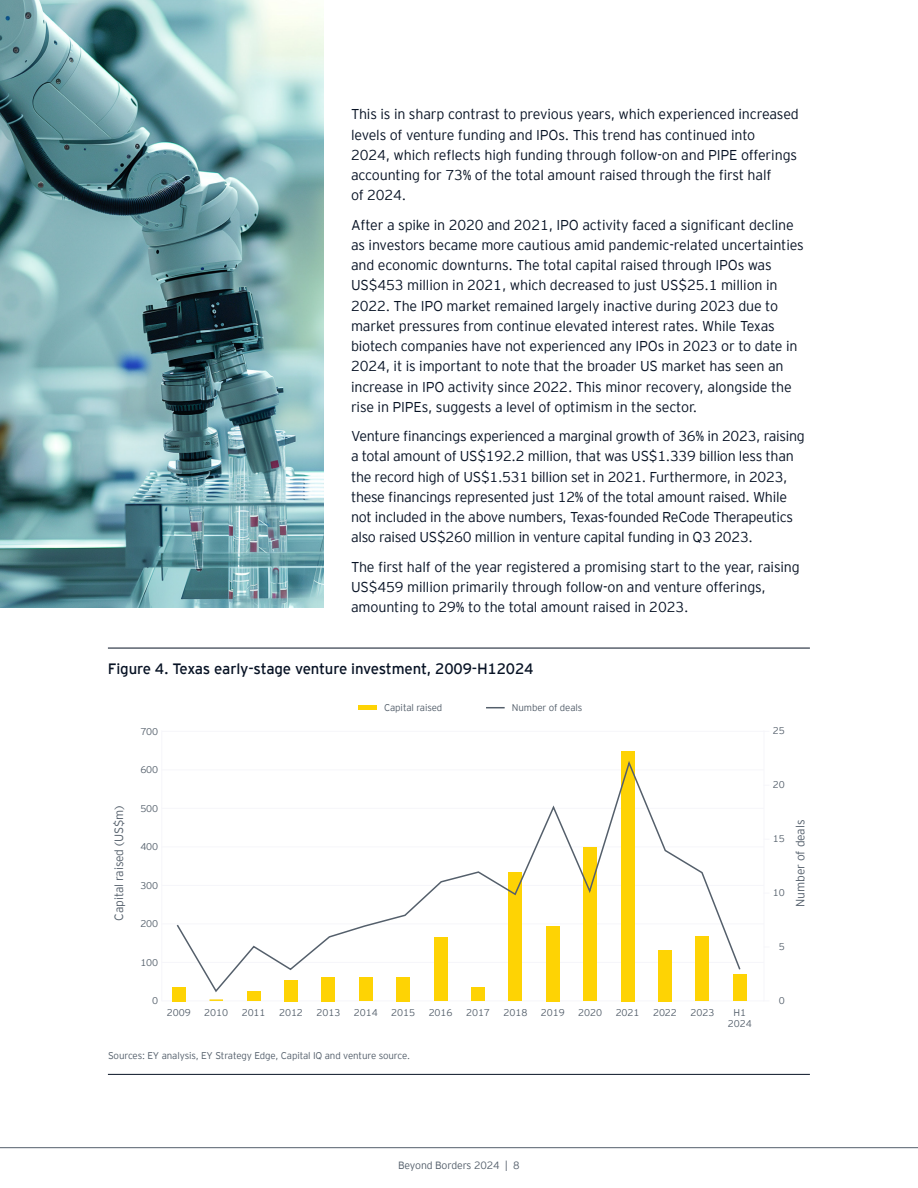
<style>
.page{position:relative;width:918px;height:1188px;background:#fff}
.page>*{position:absolute;margin:0;border:0;box-sizing:border-box;transform-origin:0 0}
.Heading{font:15px "EY Interstate";letter-spacing:-.01em;color:#071224}
.Body_copy{font:300 14.25px/20.2px "EY Interstate";letter-spacing:-.01em;color:#071224}
.Axis{font:300 12px "EY Interstate";letter-spacing:-.01em;color:#545f6b}
.t1{font:300 10.5px "EY Interstate";letter-spacing:-.01em;color:#545f6b}
._6_5{font:300 9.75px/10.5px "EY Interstate";letter-spacing:-.01em;color:#545f6b;text-align:center}
.source_copy_6_5{font:300 9.75px "EY Interstate";letter-spacing:-.01em;color:#545f6b}
</style>
<div class="page">
<img style="left:0;top:0;width:324px;height:608px">
<hr style="left:0;top:1147px;width:918px;height:1px;background:#545f6b">
<hr style="left:108px;top:648px;width:702px;height:1px;background:#071224">
<hr style="left:108px;top:1074px;width:702px;height:1px;background:#071224">
<div style="left:359px;top:705px;width:18px;height:5px;background:#fed304"></div>
<svg style="left:486px;top:707px;width:19px;height:1px"></svg>
<hr style="left:161px;top:730px;width:1px;height:271px;background:#f6f6fa">
<hr style="left:162px;top:885px;width:602px;height:1px;background:#f6f6fa">
<hr style="left:162px;top:808px;width:602px;height:1px;background:#f6f6fa">
<hr style="left:162px;top:847px;width:602px;height:1px;background:#f6f6fa">
<hr style="left:162px;top:769px;width:602px;height:1px;background:#f6f6fa">
<hr style="left:162px;top:924px;width:602px;height:1px;background:#f6f6fa">
<hr style="left:162px;top:962px;width:602px;height:1px;background:#f6f6fa">
<hr style="left:162px;top:1001px;width:602px;height:1px;background:#f6f6fa">
<hr style="left:162px;top:731px;width:602px;height:1px;background:#f6f6fa">
<svg style="left:210px;top:999px;width:13px;height:2px"></svg>
<hr style="left:764px;top:730px;width:1px;height:271px;background:#f6f6fa">
<div style="left:172px;top:987px;width:14px;height:14px;background:#fed304"></div>
<div style="left:247px;top:991px;width:13px;height:10px;background:#fed304"></div>
<div style="left:284px;top:980px;width:14px;height:21px;background:#fed304"></div>
<div style="left:322px;top:977px;width:13px;height:24px;background:#fed304"></div>
<div style="left:359px;top:977px;width:14px;height:24px;background:#fed304"></div>
<div style="left:397px;top:977px;width:13px;height:24px;background:#fed304"></div>
<div style="left:434px;top:937px;width:13px;height:64px;background:#fed304"></div>
<div style="left:471px;top:988px;width:14px;height:13px;background:#fed304"></div>
<div style="left:509px;top:873px;width:13px;height:128px;background:#fed304"></div>
<div style="left:546px;top:926px;width:14px;height:75px;background:#fed304"></div>
<div style="left:584px;top:847px;width:13px;height:154px;background:#fed304"></div>
<div style="left:621px;top:751px;width:13px;height:250px;background:#fed304"></div>
<div style="left:658px;top:950px;width:14px;height:51px;background:#fed304"></div>
<div style="left:696px;top:936px;width:13px;height:65px;background:#fed304"></div>
<div style="left:733px;top:975px;width:14px;height:26px;background:#fed304"></div>
<svg style="left:176px;top:759px;width:566px;height:235px"></svg>
<p class="Body_copy" style="left:351px;top:103px;width:449px">This is in sharp contrast to previous years, which experienced increased levels of venture funding and IPOs. This trend has continued into<br>2024, which reflects high funding through follow-on and PIPE offerings accounting for 73% of the total amount raised through the first half<br>of 2024.</p>
<p class="Body_copy" style="left:351px;top:214px;width:454px">After a spike in 2020 and 2021, IPO activity faced a significant decline as investors became more cautious amid pandemic-related uncertainties and economic downturns. The total capital raised through IPOs was US$453 million in 2021, which decreased to just US$25.1 million in 2022. The IPO market remained largely inactive during 2023 due to market pressures from continue elevated interest rates. While Texas biotech companies have not experienced any IPOs in 2023 or to date in 2024, it is important to note that the broader US market has seen an increase in IPO activity since 2022. This minor recovery, alongside the rise in PIPEs, suggests a level of optimism in the sector.</p>
<p class="Body_copy" style="left:351px;top:425px;width:455px">Venture financings experienced a marginal growth of 36% in 2023, raising a total amount of US$192.2 million, that was US$1.339 billion less than the record high of US$1.531 billion set in 2021. Furthermore, in 2023, these financings represented just 12% of the total amount raised. While not included in the above numbers, Texas-founded ReCode Therapeutics also raised US$260 million in venture capital funding in Q3 2023.</p>
<p class="Body_copy" style="left:351px;top:556px;width:450px">The first half of the year registered a promising start to the year, raising<br>US$459 million primarily through follow-on and venture offerings, amounting to 29% to the total amount raised in 2023.</p>
<p class="Heading" style="left:108px;top:658px;width:427px">Figure 4. Texas early-stage venture investment, 2009-H12024</p>
<p class="Axis" style="left:110px;top:921px;width:116px;rotate:-90deg">Capital raised (US$m)</p>
<p class="_6_5" style="left:140px;top:725px;width:19px">700</p>
<p class="_6_5" style="left:140px;top:764px;width:19px">600</p>
<p class="_6_5" style="left:140px;top:802px;width:19px">500</p>
<p class="_6_5" style="left:140px;top:841px;width:19px">400</p>
<p class="_6_5" style="left:140px;top:880px;width:19px">300</p>
<p class="_6_5" style="left:140px;top:918px;width:19px">200</p>
<p class="_6_5" style="left:384px;top:702px;width:60px">Capital raised</p>
<p class="_6_5" style="left:512px;top:702px;width:72px">Number of deals</p>
<p class="_6_5" style="left:773px;top:725px;width:13px">25</p>
<p class="_6_5" style="left:773px;top:779px;width:13px">20</p>
<p class="_6_5" style="left:773px;top:833px;width:13px">15</p>
<p class="_6_5" style="left:773px;top:887px;width:13px">10</p>
<p class="_6_5" style="left:779px;top:941px;width:8px">5</p>
<p class="_6_5" style="left:140px;top:957px;width:19px">100</p>
<p class="_6_5" style="left:152px;top:995px;width:8px">0</p>
<p class="_6_5" style="left:779px;top:995px;width:8px">0</p>
<p class="_6_5" style="left:167px;top:1007px;width:25px">2009</p>
<p class="_6_5" style="left:204px;top:1007px;width:25px">2010</p>
<p class="_6_5" style="left:242px;top:1007px;width:25px">2011</p>
<p class="_6_5" style="left:279px;top:1007px;width:25px">2012</p>
<p class="_6_5" style="left:317px;top:1007px;width:25px">2013</p>
<p class="_6_5" style="left:354px;top:1007px;width:25px">2014</p>
<p class="_6_5" style="left:391px;top:1007px;width:25px">2015</p>
<p class="_6_5" style="left:429px;top:1007px;width:25px">2016</p>
<p class="_6_5" style="left:466px;top:1007px;width:25px">2017</p>
<p class="_6_5" style="left:504px;top:1007px;width:25px">2018</p>
<p class="_6_5" style="left:541px;top:1007px;width:25px">2019</p>
<p class="_6_5" style="left:578px;top:1007px;width:25px">2020</p>
<p class="_6_5" style="left:616px;top:1007px;width:25px">2021</p>
<p class="_6_5" style="left:653px;top:1007px;width:25px">2022</p>
<p class="_6_5" style="left:690px;top:1007px;width:25px">2023</p>
<p class="_6_5" style="left:728px;top:1007px;width:25px">H1<br>2024</p>
<p class="source_copy_6_5" style="left:108px;top:1049px;width:304px">Sources: EY analysis, EY Strategy Edge, Capital IQ and venture source.</p>
<p class="Axis" style="left:792px;top:907px;width:88px;rotate:-90deg">Number of deals</p>
<p class="t1" style="left:398px;top:1158px;width:123px">Beyond Borders 2024 | 8</p>
</div>
